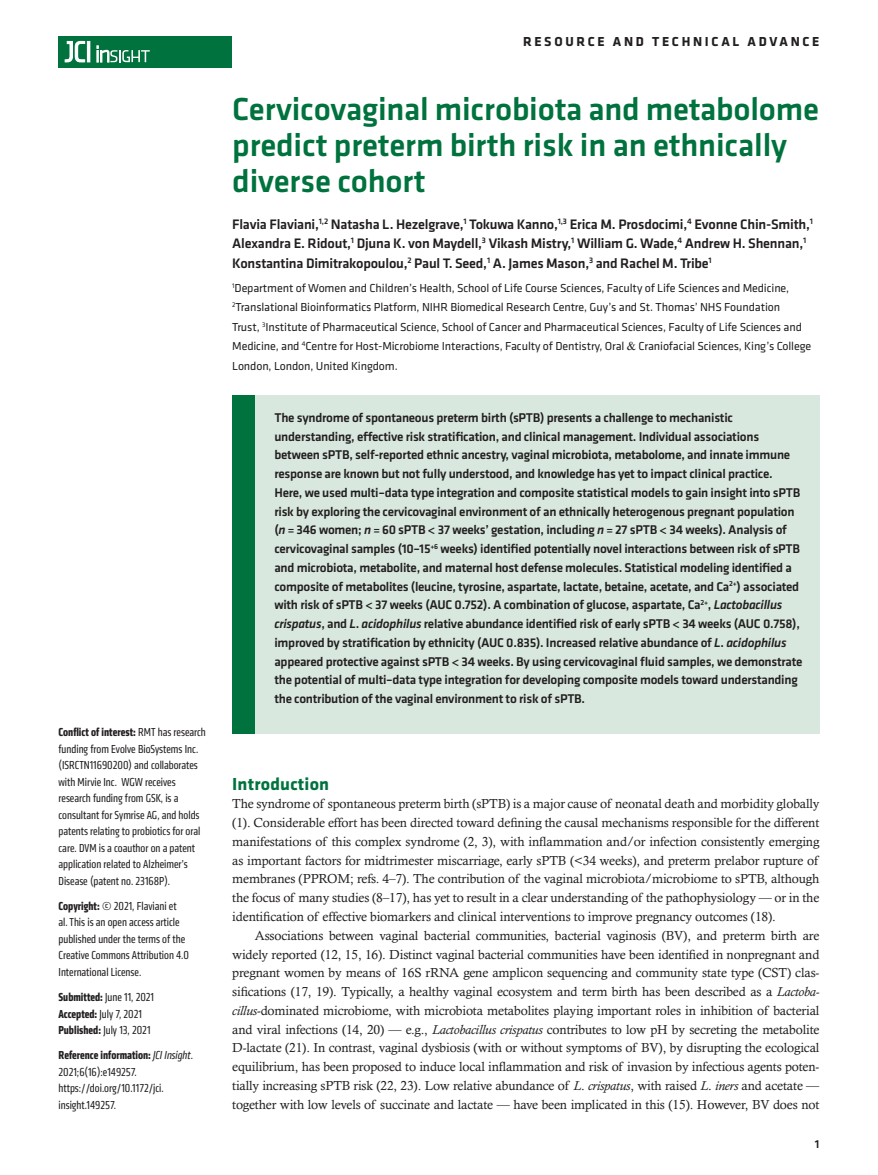
<style>
.page{position:relative;width:878px;height:1175px;background:#fff}
.page>*{position:absolute;margin:0;border:0;box-sizing:border-box;transform-origin:0 0}
.t1{font:500 33px/36px "Klavika Basic";letter-spacing:-.005em;color:#00723e}
.t2{font:700 18px "Klavika";letter-spacing:.01em;color:#00723e}
.t3{font:500 14.25px/19.5px "Klavika Basic";letter-spacing:-.015em;color:#231f20}
.t4{font:700 13.5px "Klavika Basic";letter-spacing:.2em;color:#231f20}
.t5{font:13.2px/18.8px "Calisto MT Std";letter-spacing:-.01em;color:#231f20;text-align:justify}
.t6{font:500 13.2px/18.8px "Klavika Basic";letter-spacing:-.02em;color:#231f20}
.t7{font:condensed 12px/16.5px "Klavika";color:#231f20}
.t8{font:12px/19.5px "Klavika";letter-spacing:-.01em;color:#231f20}
.t9{font:500 12px "Klavika Basic";color:#231f20}
.s1{font-weight:700}
.s2{font-style:italic}
.s3{font-family:"Times New Roman"}
</style>
<div class="page">
<div style="left:59px;top:36px;width:173px;height:31px;background:#00723e"></div>
<hr style="left:87px;top:41px;width:3px;height:21px;background:#fff">
<svg style="left:64px;top:41px;width:21px;height:22px"></svg>
<svg style="left:97px;top:46px;width:53px;height:16px"></svg>
<div style="left:232px;top:395px;width:587px;height:338px;background:#d8e8df"></div>
<div style="left:232px;top:395px;width:22px;height:338px;background:#00723e"></div>
<p class="t7" style="left:59px;top:724px;width:149px"><span class="s1">Conflict of interest:</span> RMT has research funding from Evolve BioSystems Inc. (ISRCTN11690200) and collaborates with Mirvie Inc. WGW receives research funding from GSK, is a consultant for Symrise AG, and holds patents relating to probiotics for oral care. DVM is a coauthor on a patent application related to Alzheimer’s Disease (patent no. 23168P).</p>
<p class="t7" style="left:59px;top:897px;width:132px"><span class="s1">Copyright:</span> © 2021, Flaviani et<br>al. This is an open access article published under the terms of the<br>Creative Commons Attribution 4.0<br>International License.</p>
<p class="t7" style="left:59px;top:988px;width:97px"><span class="s1">Submitted:</span> June 11, 2021<br><span class="s1">Accepted:</span> July 7, 2021<br><span class="s1">Published:</span> July 13, 2021</p>
<p class="t7" style="left:59px;top:1046px;width:136px"><span class="s1">Reference information:</span> <span class="s2">JCI Insight</span>.<br>2021;6(16):e149257. https://doi.org/10.1172/jci. insight.149257.</p>
<p class="t4" style="left:523px;top:32px;width:298px">RESOURCE AND TECHNICAL ADVANCE</p>
<h1 class="t1" style="left:232px;top:91px;width:588px">Cervicovaginal microbiota and metabolome predict preterm birth risk in an ethnically diverse cohort</h1>
<p class="t3" style="left:232px;top:214px;width:582px">Flavia Flaviani,<sup>1,2</sup> Natasha L. Hezelgrave,<sup>1</sup> Tokuwa Kanno,<sup>1,3</sup> Erica M. Prosdocimi,<sup>4</sup> Evonne Chin-Smith,<sup>1<br></sup>Alexandra E. Ridout,<sup>1</sup> Djuna K. von Maydell,<sup>3</sup> Vikash Mistry,<sup>1</sup> William G. Wade,<sup>4</sup> Andrew H. Shennan,<sup>1<br></sup>Konstantina Dimitrakopoulou,<sup>2</sup> Paul T. Seed,<sup>1</sup> A. James Mason,<sup>3</sup> and Rachel M. Tribe<sup>1</sup></p>
<p class="t8" style="left:232px;top:277px;width:580px"><sup>1</sup>Department of Women and Children’s Health, School of Life Course Sciences, Faculty of Life Sciences and Medicine, <sup>2</sup>Translational Bioinformatics Platform, NIHR Biomedical Research Centre, Guy’s and St. Thomas’ NHS Foundation<br>Trust, <sup>3</sup>Institute of Pharmaceutical Science, School of Cancer and Pharmaceutical Sciences, Faculty of Life Sciences and Medicine, and <sup>4</sup>Centre for Host-Microbiome Interactions, Faculty of Dentistry, Oral <span class="s3">&amp;</span> Craniofacial Sciences, King’s College London, London, United Kingdom.</p>
<p class="t6" style="left:274px;top:408px;width:529px">The syndrome of spontaneous preterm birth (sPTB) presents a challenge to mechanistic understanding, effective risk stratification, and clinical management. Individual associations between sPTB, self-reported ethnic ancestry, vaginal microbiota, metabolome, and innate immune response are known but not fully understood, and knowledge has yet to impact clinical practice.<br>Here, we used multi–data type integration and composite statistical models to gain insight into sPTB risk by exploring the cervicovaginal environment of an ethnically heterogenous pregnant population (<span class="s2">n =</span> 346 women; <span class="s2">n =</span> 60 sPTB &lt; 37 weeks’ gestation, including <span class="s2">n =</span> 27 sPTB &lt; 34 weeks). Analysis of cervicovaginal samples (10–15<sup>+6</sup> weeks) identified potentially novel interactions between risk of sPTB and microbiota, metabolite, and maternal host defense molecules. Statistical modeling identified a composite of metabolites (leucine, tyrosine, aspartate, lactate, betaine, acetate, and Ca<sup>2+</sup>) associated with risk of sPTB &lt; 37 weeks (AUC 0.752). A combination of glucose, aspartate, Ca<sup>2+</sup>, <span class="s2">Lactobacillus crispatus</span>, and <span class="s2">L</span>. <span class="s2">acidophilus</span> relative abundance identified risk of early sPTB &lt; 34 weeks (AUC 0.758), improved by stratification by ethnicity (AUC 0.835). Increased relative abundance of <span class="s2">L</span>. <span class="s2">acidophilus </span>appeared protective against sPTB &lt; 34 weeks. By using cervicovaginal fluid samples, we demonstrate the potential of multi–data type integration for developing composite models toward understanding the contribution of the vaginal environment to risk of sPTB.</p>
<h2 class="t2" style="left:232px;top:770px;width:98px">Introduction</h2>
<p class="t5" style="left:232px;top:794px;width:588px">The syndrome of spontaneous preterm birth (sPTB) is a major cause of neonatal death and morbidity globally (1). Considerable effort has been directed toward defining the causal mechanisms responsible for the different manifestations of this complex syndrome (2, 3), with inflammation and/or infection consistently emerging as important factors for midtrimester miscarriage, early sPTB (&lt;34 weeks), and preterm prelabor rupture of membranes (PPROM; refs. 4–7). The contribution of the vaginal microbiota/microbiome to sPTB, although the focus of many studies (8–17), has yet to result in a clear understanding of the pathophysiology — or in the identification of effective biomarkers and clinical interventions to improve pregnancy outcomes (18).</p>
<p class="t5" style="left:232px;top:926px;width:588px;text-indent:23px">Associations between vaginal bacterial communities, bacterial vaginosis (BV), and preterm birth are widely reported (12, 15, 16). Distinct vaginal bacterial communities have been identified in nonpregnant and pregnant women by means of 16S rRNA gene amplicon sequencing and community state type (CST) clas&shy;sifications (17, 19). Typically, a healthy vaginal ecosystem and term birth has been described as a <span class="s2">Lactoba&shy;cillus</span>-dominated microbiome, with microbiota metabolites playing important roles in inhibition of bacterial and viral infections (14, 20) — e.g., <span class="s2">Lactobacillus crispatus</span> contributes to low pH by secreting the metabolite D-lactate (21). In contrast, vaginal dysbiosis (with or without symptoms of BV), by disrupting the ecological equilibrium, has been proposed to induce local inflammation and risk of invasion by infectious agents poten&shy;tially increasing sPTB risk (22, 23). Low relative abundance of <span class="s2">L</span>. <span class="s2">crispatus</span>, with raised <span class="s2">L</span>. <span class="s2">iners</span> and acetate — together with low levels of succinate and lactate — have been implicated in this (15). However, BV does not</p>
<p class="t9" style="left:814px;top:1135px;width:6px">1</p>
</div>
